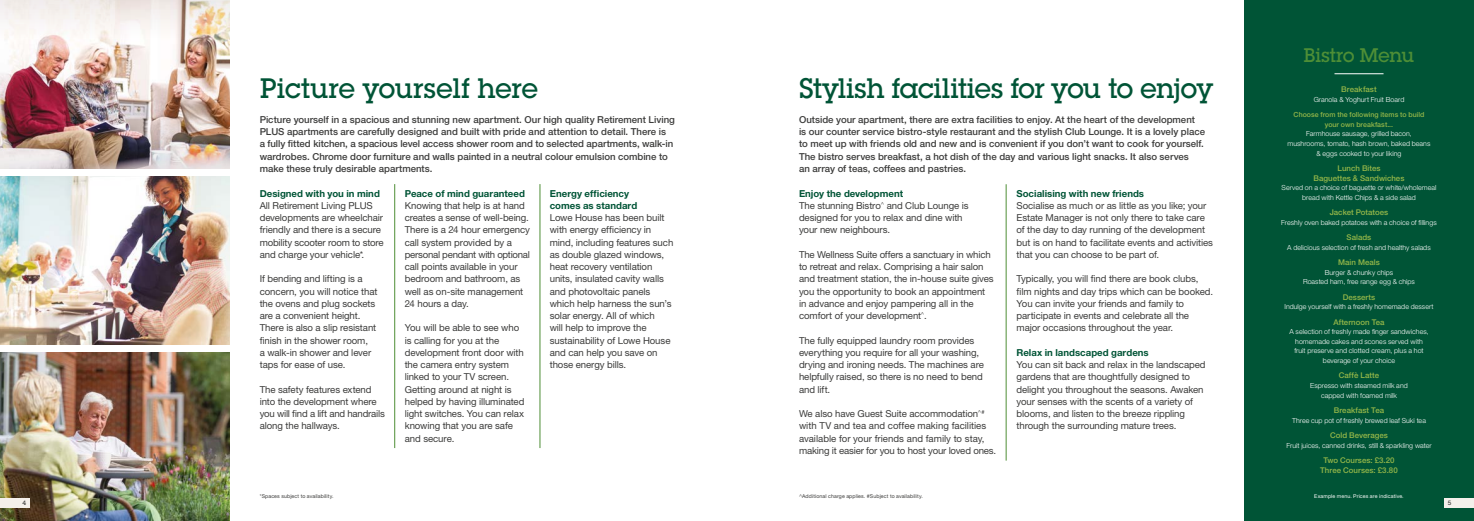
<style>
.page{position:relative;width:1474px;height:521px;background:#fff}
.page>*{position:absolute;margin:0;border:0;box-sizing:border-box;transform-origin:0 0}
.t1{font:500 27.56px "Lubalin Graph Std";letter-spacing:-.025em;color:#005436}
.t2{font:500 19.25px "Lubalin Graph Std";letter-spacing:-.03em;color:#4e8e36}
.t3{font:9.62px/12.2px "Helvetica Neue LT Pro";letter-spacing:-.01em;color:#3c3c3b}
.t4{font:500 9.62px/12.2px "Helvetica Neue LT Pro";color:#3c3c3b}
.t5{font:700 9.62px/12.2px "Helvetica Neue LT Pro";color:#005436}
.t6{font:500 7.88px/9.6px "Helvetica Neue LT Pro";letter-spacing:.005em;color:#95b749;text-align:center}
.t7{font:300 7px/9.6px "Helvetica Neue LT Pro";letter-spacing:.005em;color:#fff;text-align:center}
.t8{font:500 7px/9.6px "Helvetica Neue LT Pro";letter-spacing:.005em;color:#95b749;text-align:center}
.t9{font:500 6.12px "Lubalin Graph Std";color:#3c3c3b}
.t10{font:5.25px "Helvetica Neue LT Pro";letter-spacing:.02em;color:#3c3c3b}
.t11{font:5.25px "Helvetica Neue LT Pro";letter-spacing:.02em;color:#fff}
.s1{font-weight:700;color:#005436}
</style>
<div class="page">
<div style="left:1243px;top:0;width:230px;height:521px;background:#005436"></div>
<img style="left:0;top:49px;width:230px;height:63px">
<img style="left:0;top:176px;width:230px;height:169px">
<img style="left:0;top:352px;width:230px;height:169px">
<div style="left:1444px;top:498px;width:29px;height:9px;background:#f4f0eb"></div>
<div style="left:0;top:498px;width:30px;height:9px;background:#f4f0eb"></div>
<hr style="left:394px;top:184px;width:1px;height:264px;background:#4e8e36">
<hr style="left:540px;top:184px;width:1px;height:264px;background:#4e8e36">
<hr style="left:1334px;top:74px;width:49px;height:1px;background:#fff">
<hr style="left:1006px;top:184px;width:1px;height:276px;background:#4e8e36">
<svg style="left:0;top:0;width:230px;height:49px;fill:#f6f1ee"></svg>
<img style="left:0;top:112px;width:230px;height:57px">
<h1 class="t1" style="left:260px;top:71px;width:280px">Picture yourself here</h1>
<p class="t4" style="left:260px;top:113px;width:416px">Picture yourself in a spacious and stunning new apartment. Our high quality Retirement Living PLUS apartments are carefully designed and built with pride and attention to detail. There is<br>a fully fitted kitchen, a spacious level access shower room and to selected apartments, walk-in wardrobes. Chrome door furniture and walls painted in a neutral colour emulsion combine to make these truly desirable apartments.</p>
<p class="t5" style="left:260px;top:187px;width:122px">Designed with you in mind</p>
<p class="t3" style="left:260px;top:199px;width:125px">All Retirement Living PLUS developments are wheelchair friendly and there is a secure mobility scooter room to store and charge your vehicle*.</p>
<p class="t3" style="left:260px;top:273px;width:119px">If bending and lifting is a concern, you will notice that the ovens and plug sockets are a convenient height.<br>There is also a slip resistant finish in the shower room,<br>a walk-in shower and lever taps for ease of use.</p>
<p class="t3" style="left:260px;top:383px;width:127px">The safety features extend into the development where you will find a lift and handrails along the hallways.</p>
<p class="t5" style="left:405px;top:187px;width:122px">Peace of mind guaranteed</p>
<p class="t3" style="left:405px;top:199px;width:127px">Knowing that help is at hand creates a sense of well-being.<br>There is a 24 hour emergency call system provided by a personal pendant with optional call points available in your bedroom and bathroom, as well as on-site management<br>24 hours a day.</p>
<p class="t3" style="left:405px;top:322px;width:121px">You will be able to see who is calling for you at the development front door with the camera entry system linked to your TV screen.<br>Getting around at night is helped by having illuminated light switches. You can relax knowing that you are safe and secure.</p>
<p class="t5" style="left:550px;top:187px;width:89px">Energy efficiency comes as standard</p>
<p class="t3" style="left:550px;top:211px;width:125px">Lowe House has been built with energy efficiency in mind, including features such as double glazed windows, heat recovery ventilation units, insulated cavity walls and photovoltaic panels which help harness the sun’s solar energy. All of which<br>will help to improve the sustainability of Lowe House and can help you save on those energy bills.</p>
<h1 class="t1" style="left:799px;top:71px;width:415px">Stylish facilities for you to enjoy</h1>
<p class="t4" style="left:799px;top:113px;width:407px">Outside your apartment, there are extra facilities to enjoy. At the heart of the development<br>is our counter service bistro-style restaurant and the stylish Club Lounge. It is a lovely place to meet up with friends old and new and is convenient if you don’t want to cook for yourself.<br>The bistro serves breakfast, a hot dish of the day and various light snacks. It also serves<br>an array of teas, coffees and pastries.</p>
<p class="t3" style="left:799px;top:187px;width:171px"><span class="s1">Enjoy the development<br></span>The stunning Bistro<sup>^</sup> and Club Lounge is designed for you to relax and dine with your new neighbours.</p>
<p class="t3" style="left:799px;top:248px;width:196px">The Wellness Suite offers a sanctuary in which to retreat and relax. Comprising a hair salon and treatment station, the in-house suite gives you the opportunity to book an appointment in advance and enjoy pampering all in the comfort of your development<sup>^</sup>.</p>
<p class="t3" style="left:799px;top:334px;width:186px">The fully equipped laundry room provides everything you require for all your washing, drying and ironing needs. The machines are helpfully raised, so there is no need to bend and lift.</p>
<p class="t3" style="left:799px;top:407px;width:199px">We also have Guest Suite accommodation<sup>^# </sup>with TV and tea and coffee making facilities available for your friends and family to stay, making it easier for you to host your loved ones.</p>
<p class="t5" style="left:1016px;top:187px;width:129px">Socialising with new friends</p>
<p class="t3" style="left:1016px;top:199px;width:198px">Socialise as much or as little as you like; your Estate Manager is not only there to take care of the day to day running of the development but is on hand to facilitate events and activities that you can choose to be part of.</p>
<p class="t3" style="left:1016px;top:273px;width:198px">Typically, you will find there are book clubs, film nights and day trips which can be booked.<br>You can invite your friends and family to participate in events and celebrate all the major occasions throughout the year.</p>
<p class="t5" style="left:1016px;top:346px;width:134px">Relax in landscaped gardens</p>
<p class="t3" style="left:1016px;top:358px;width:190px">You can sit back and relax in the landscaped gardens that are thoughtfully designed to delight you throughout the seasons. Awaken your senses with the scents of a variety of blooms, and listen to the breeze rippling through the surrounding mature trees.</p>
<h2 class="t2" style="left:1303px;top:43px;width:113px">Bistro Menu</h2>
<p class="t6" style="left:1341px;top:84px;width:37px">Breakfast</p>
<p class="t7" style="left:1313px;top:94px;width:92px">Granola &amp; Yoghurt Fruit Board</p>
<p class="t8" style="left:1293px;top:110px;width:132px">Choose from the following items to build your own breakfast...</p>
<p class="t7" style="left:1287px;top:129px;width:144px">Farmhouse sausage, grilled bacon, mushrooms, tomato, hash brown, baked beans &amp; eggs cooked to your liking</p>
<p class="t6" style="left:1313px;top:163px;width:92px">Lunch Bites<br>Baguettes &amp; Sandwiches</p>
<p class="t7" style="left:1281px;top:183px;width:156px">Served on a choice of baguette or white/wholemeal bread with Kettle Chips &amp; a side salad</p>
<p class="t6" style="left:1329px;top:207px;width:60px">Jacket Potatoes</p>
<p class="t7" style="left:1281px;top:217px;width:157px">Freshly oven baked potatoes with a choice of fillings</p>
<p class="t6" style="left:1346px;top:232px;width:26px">Salads</p>
<p class="t7" style="left:1287px;top:242px;width:145px">A delicious selection of fresh and healthy salads</p>
<p class="t6" style="left:1338px;top:257px;width:43px">Main Meals</p>
<p class="t7" style="left:1302px;top:267px;width:113px">Burger &amp; chunky chips<br>Roasted ham, free range egg &amp; chips</p>
<p class="t6" style="left:1342px;top:292px;width:34px">Desserts</p>
<p class="t7" style="left:1284px;top:302px;width:151px">Indulge yourself with a freshly homemade dessert</p>
<p class="t6" style="left:1333px;top:317px;width:52px">Afternoon Tea</p>
<p class="t7" style="left:1289px;top:327px;width:141px">A selection of freshly made finger sandwiches, homemade cakes and scones served with fruit preserve and clotted cream, plus a hot beverage of your choice</p>
<p class="t6" style="left:1338px;top:371px;width:42px">Caffè Latte</p>
<p class="t7" style="left:1310px;top:381px;width:99px">Espresso with steamed milk and capped with foamed milk</p>
<p class="t6" style="left:1333px;top:405px;width:52px">Breakfast Tea</p>
<p class="t7" style="left:1291px;top:415px;width:135px">Three cup pot of freshly brewed leaf Suki tea</p>
<p class="t6" style="left:1329px;top:430px;width:59px">Cold Beverages</p>
<p class="t7" style="left:1286px;top:440px;width:147px">Fruit juices, canned drinks, still &amp; sparkling water</p>
<p class="t6" style="left:1320px;top:455px;width:79px">Two Courses: £3.20<br>Three Courses: £3.80</p>
<p class="t10" style="left:260px;top:493px;width:75px">*Spaces subject to availability.</p>
<p class="t10" style="left:799px;top:493px;width:125px">^Additional charge applies. #Subject to availability.</p>
<p class="t11" style="left:1314px;top:493px;width:91px">Example menu. Prices are indicative.</p>
<p class="t9" style="left:22px;top:499px;width:5px">4</p>
<p class="t9" style="left:1447px;top:499px;width:5px">5</p>
</div>
